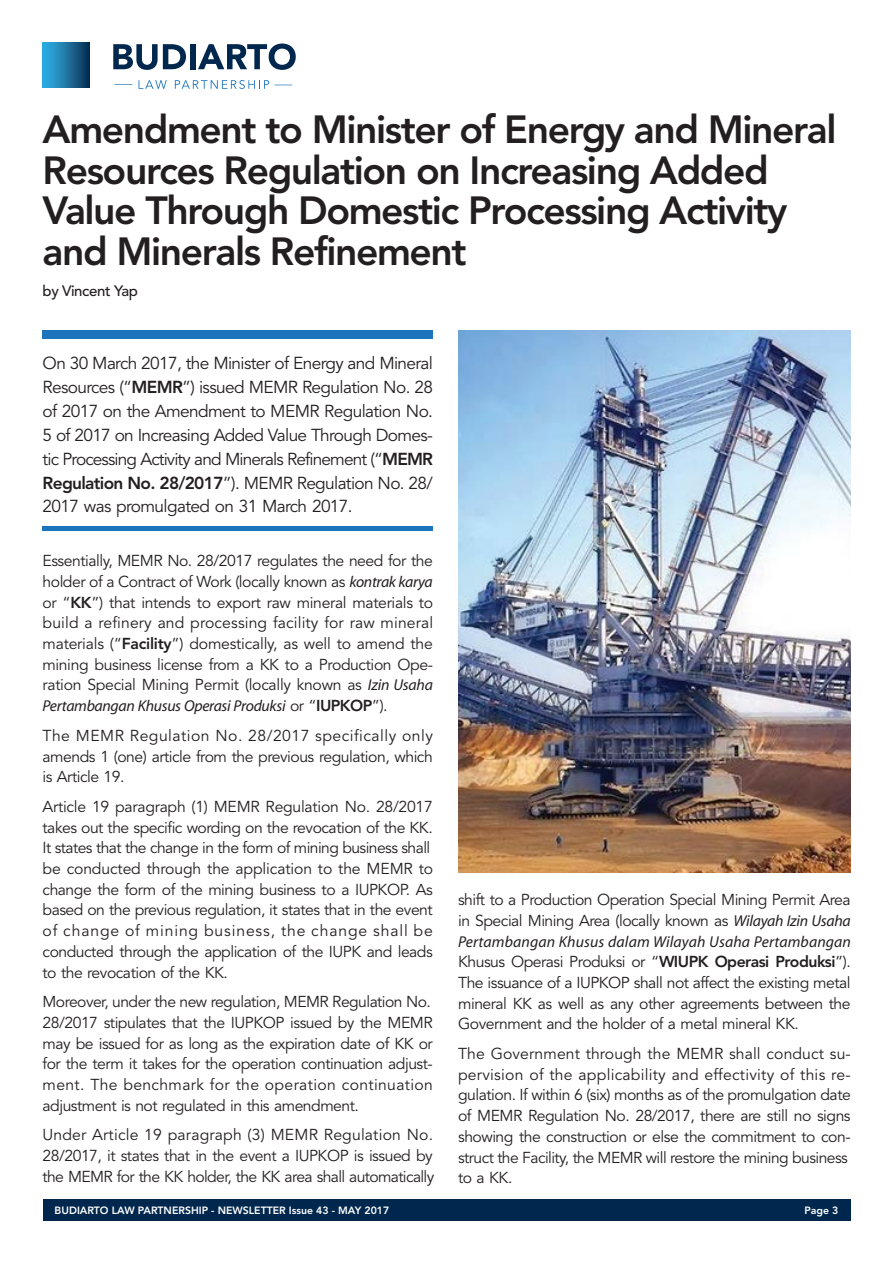
<style>
.page{position:relative;width:893px;height:1263px;background:#fff}
.page>*{position:absolute;margin:0;border:0;box-sizing:border-box;transform-origin:0 0}
.t1{font:800 39px/40.5px "Avenir";letter-spacing:-.035em;color:#231f20}
.t2{font:17.25px/24px "Avenir";letter-spacing:-.035em;color:#231f20;text-align:justify}
.t3{font:15.75px/20.7px "Avenir";letter-spacing:-.03em;color:#231f20}
.t4{font:italic 15.75px "Myriad";letter-spacing:.005em;color:#231f20}
.t5{font:italic 15.75px "Myriad";letter-spacing:-.02em;color:#231f20}
.t6{font:500 15px "Avenir";letter-spacing:-.025em;color:#231f20}
.t7{font:800 10.5px "Avenir";color:#fff}
.s1{font-weight:800}
.s2{font-family:"Myriad";font-style:italic}
.s3{font-family:"Avenir";font-style:normal}
.s4{font-family:"Avenir";font-weight:800;font-style:normal}
</style>
<div class="page">
<div style="left:43px;top:1199px;width:807px;height:21px;background:#00274d"></div>
<svg style="left:113px;top:44px;width:73px;height:26px"></svg>
<div style="left:190px;top:44px;width:5px;height:25px;background:#00274d"></div>
<svg style="left:198px;top:44px;width:98px;height:26px"></svg>
<svg style="left:139px;top:80px;width:28px;height:9px"></svg>
<svg style="left:114px;top:84px;width:19px;height:1px"></svg>
<svg style="left:175px;top:80px;width:117px;height:9px"></svg>
<div style="left:43px;top:42px;width:46px;height:46px;background:linear-gradient(to right,#31b6ed,#0b3659)"></div>
<hr style="left:43px;top:527px;width:390px;height:4px;background:#1c75bc">
<div style="left:43px;top:330px;width:390px;height:9px;background:#1c75bc"></div>
<img style="left:458px;top:330px;width:392px;height:543px">
<h1 class="t1" style="left:43px;top:110px;width:795px">Amendment to Minister of Energy and Mineral Resources Regulation on Increasing Added Value Through Domestic Processing Activity and Minerals Refinement</h1>
<p class="t6" style="left:43px;top:282px;width:97px">by Vincent Yap</p>
<p class="t2" style="left:43px;top:351px;width:392px">On 30 March 2017, the Minister of Energy and Mineral Resources (“<span class="s1">MEMR</span>”) issued MEMR Regulation No. 28 of 2017 on the Amendment to MEMR Regulation No.<br>5 of 2017 on Increasing Added Value Through Domes&shy;tic Processing Activity and Minerals Refinement (“<span class="s1">MEMR Regulation No. 28/2017</span>”). MEMR Regulation No. 28/ 2017 was promulgated on 31 March 2017.</p>
<p class="t3" style="left:43px;top:551px;width:392px;text-align:justify">Essentially, MEMR No. 28/2017 regulates the need for the holder of a Contract of Work (locally known as <span class="s2">kontrak karya </span>or “<span class="s1">KK</span>”) that intends to export raw mineral materials to build a refinery and processing facility for raw mineral materials (“<span class="s1">Facility</span>”) domestically, as well to amend the mining business license from a KK to a Production Ope&shy;ration Special Mining Permit (locally known as <span class="s2">Izin Usaha</span></p>
<p class="t5" style="left:43px;top:698px;width:347px">Pertambangan Khusus Operasi Produksi <span class="s3">or “</span><span class="s4">IUPKOP</span><span class="s3">”).</span></p>
<p class="t3" style="left:43px;top:725px;width:392px;text-align:justify">The MEMR Regulation No. 28/2017 specifically only amends 1 (one) article from the previous regulation, which is Article 19.</p>
<p class="t3" style="left:43px;top:797px;width:392px">Article 19 paragraph (1) MEMR Regulation No. 28/2017 takes out the specific wording on the revocation of the KK.<br>It states that the change in the form of mining business shall be conducted through the application to the MEMR to change the form of the mining business to a IUPKOP. As based on the previous regulation, it states that in the event of change of mining business, the change shall be conducted through the application of the IUPK and leads to the revocation of the KK.</p>
<p class="t3" style="left:43px;top:992px;width:392px">Moreover, under the new regulation, MEMR Regulation No.<br>28/2017 stipulates that the IUPKOP issued by the MEMR may be issued for as long as the expiration date of KK or for the term it takes for the operation continuation adjust&shy;ment. The benchmark for the operation continuation adjustment is not regulated in this amendment.</p>
<p class="t3" style="left:43px;top:1125px;width:393px;text-align:justify">Under Article 19 paragraph (3) MEMR Regulation No.<br>28/2017, it states that in the event a IUPKOP is issued by the MEMR for the KK holder, the KK area shall automatically</p>
<p class="t3" style="left:458px;top:890px;width:394px">shift to a Production Operation Special Mining Permit Area in Special Mining Area (locally known as <span class="s2">Wilayah Izin Usaha</span></p>
<p class="t4" style="left:458px;top:933px;width:394px">Pertambangan Khusus dalam Wilayah Usaha Pertambangan</p>
<p class="t3" style="left:458px;top:952px;width:394px;text-align:justify">Khusus Operasi Produksi or “<span class="s1">WIUPK Operasi Produksi</span>”).<br>The issuance of a IUPKOP shall not affect the existing metal mineral KK as well as any other agreements between the Government and the holder of a metal mineral KK.</p>
<p class="t3" style="left:458px;top:1044px;width:394px">The Government through the MEMR shall conduct su&shy;pervision of the applicability and effectivity of this re&shy;gulation. If within 6 (six) months as of the promulgation date of MEMR Regulation No. 28/2017, there are still no signs showing the construction or else the commitment to con&shy;struct the Facility, the MEMR will restore the mining business to a KK.</p>
<p class="t7" style="left:55px;top:1204px;width:336px">BUDIARTO LAW PARTNERSHIP - NEWSLETTER Issue 43 - MAY 2017</p>
<p class="t7" style="left:804px;top:1204px;width:36px">Page 3</p>
</div>
